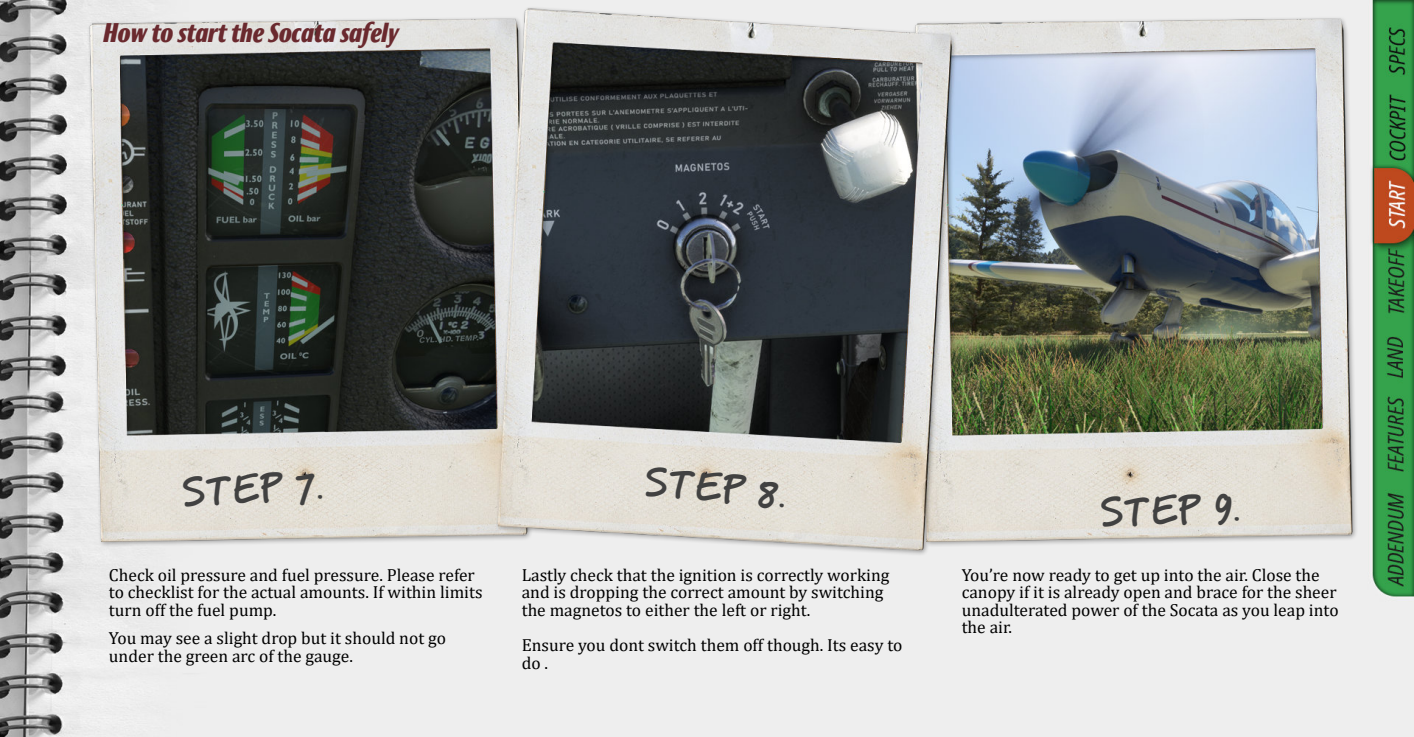
<style>
.page{position:relative;width:1414px;height:737px;background:#fff}
.page>*{position:absolute;margin:0;border:0;box-sizing:border-box;transform-origin:0 0}
.t1{font:700 40.07px "PF Reminder Pro";color:#414141}
.t2{font:italic 900 26.25px "Roxy";color:#6a292e}
.t3{font:17.5px/17.5px "Cambria";color:#000}
</style>
<div class="page">
<img style="left:0;top:0;width:1414px;height:737px">
<h2 class="t2" style="left:104px;top:16px;width:297px">How to start the Socata safely</h2>
<h1 class="t1" style="left:180px;top:475px;width:144px;rotate:-3deg">STEP 7.</h1>
<h1 class="t1" style="left:645px;top:464px;width:144px;rotate:5deg">STEP 8.</h1>
<p class="t3" style="left:109px;top:567px;width:375px">Check oil pressure and fuel pressure. Please refer to checklist for the actual amounts. If within limits turn off the fuel pump.</p>
<p class="t3" style="left:109px;top:630px;width:339px">You may see a slight drop but it should not go under the green arc of the gauge.</p>
<p class="t3" style="left:522px;top:567px;width:369px">Lastly check that the ignition is correctly working and is dropping the correct amount by switching the magnetos to either the left or right.</p>
<p class="t3" style="left:522px;top:637px;width:382px">Ensure you dont switch them off though. Its easy to do .</p>
<h1 class="t1" style="left:1099px;top:495px;width:142px;rotate:-2deg">STEP 9.</h1>
<p class="t3" style="left:962px;top:567px;width:378px">You’re now ready to get up into the air. Close the canopy if it is already open and brace for the sheer unadulterated power of the Socata as you leap into the air.</p>
</div>
